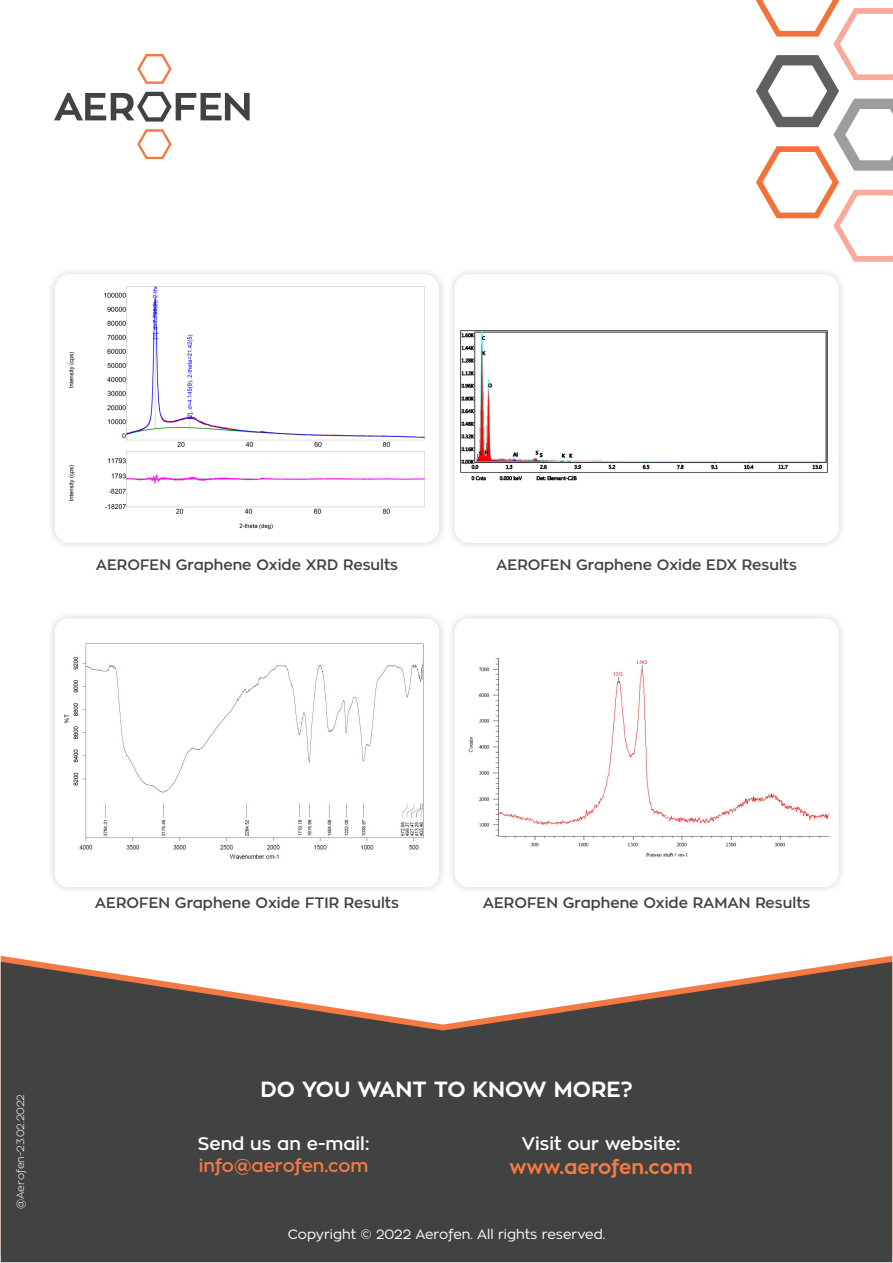
<style>
.page{position:relative;width:893px;height:1263px;background:#fff}
.page>*{position:absolute;margin:0;border:0;box-sizing:border-box;transform-origin:0 0}
.t1{font:700 21.75px "Zona Pro";color:#fff}
.t2{font:700 19.95px "Zona Pro";letter-spacing:-.005em;color:#f47943}
.t3{font:600 18.15px "Zona Pro";color:#fff}
.t4{font:600 18.15px "Zona Pro";color:#f47943}
.t5{font:600 15px "Zona Pro";color:#414242}
.t6{font:13.5px "Zona Pro";color:#fff}
.t7{font:300 10.5px "Zona Pro";letter-spacing:-.005em;color:#fff}
</style>
<div class="page">
<svg style="left:1px;top:962px;width:891px;height:300px;background:#565554"></svg>
<div style="left:46px;top:266px;width:401px;height:285px;background:#231f20;opacity:.2"></div>
<div style="left:55px;top:274px;width:384px;height:269px;background:#fff;border-radius:15px"></div>
<div style="left:46px;top:610px;width:401px;height:285px;background:#f7f7f7"></div>
<div style="left:55px;top:618px;width:384px;height:269px;background:#fff;border-radius:14px"></div>
<div style="left:446px;top:266px;width:401px;height:285px;background:#231f20;opacity:.2"></div>
<div style="left:454px;top:274px;width:385px;height:269px;background:#fff;border-radius:15px"></div>
<div style="left:446px;top:610px;width:401px;height:285px;background:#f7f7f7"></div>
<div style="left:454px;top:618px;width:385px;height:269px;background:#fff;border-radius:15px"></div>
<svg style="left:137px;top:129px;width:35px;height:30px"></svg>
<svg style="left:137px;top:54px;width:35px;height:30px"></svg>
<svg style="left:54px;top:92px;width:196px;height:30px"></svg>
<svg style="left:756px;top:0;width:137px;height:262px"></svg>
<img style="left:69px;top:286px;width:356px;height:244px">
<img style="left:460px;top:330px;width:367px;height:151px">
<img style="left:65px;top:643px;width:359px;height:216px">
<img style="left:468px;top:657px;width:362px;height:200px">
<p class="t5" style="left:96px;top:555px;width:304px">AEROFEN Graphene Oxide XRD Results</p>
<p class="t5" style="left:496px;top:555px;width:302px">AEROFEN Graphene Oxide EDX Results</p>
<p class="t7" style="left:14px;top:1209px;width:116px;rotate:-90deg">@Aerofen-23.02.2022</p>
<p class="t5" style="left:95px;top:893px;width:305px">AEROFEN Graphene Oxide FTIR Results</p>
<p class="t5" style="left:483px;top:893px;width:329px">AEROFEN Graphene Oxide RAMAN Results</p>
<p class="t1" style="left:261px;top:1075px;width:373px">DO YOU WANT TO KNOW MORE?</p>
<p class="t3" style="left:198px;top:1131px;width:173px">Send us an e-mail:</p>
<p class="t4" style="left:199px;top:1153px;width:171px">info@aerofen.com</p>
<p class="t3" style="left:522px;top:1131px;width:161px">Visit our website:</p>
<p class="t2" style="left:510px;top:1154px;width:185px">www.aerofen.com</p>
<p class="t6" style="left:288px;top:1225px;width:319px">Copyright © 2022 Aerofen. All rights reserved.</p>
</div>
